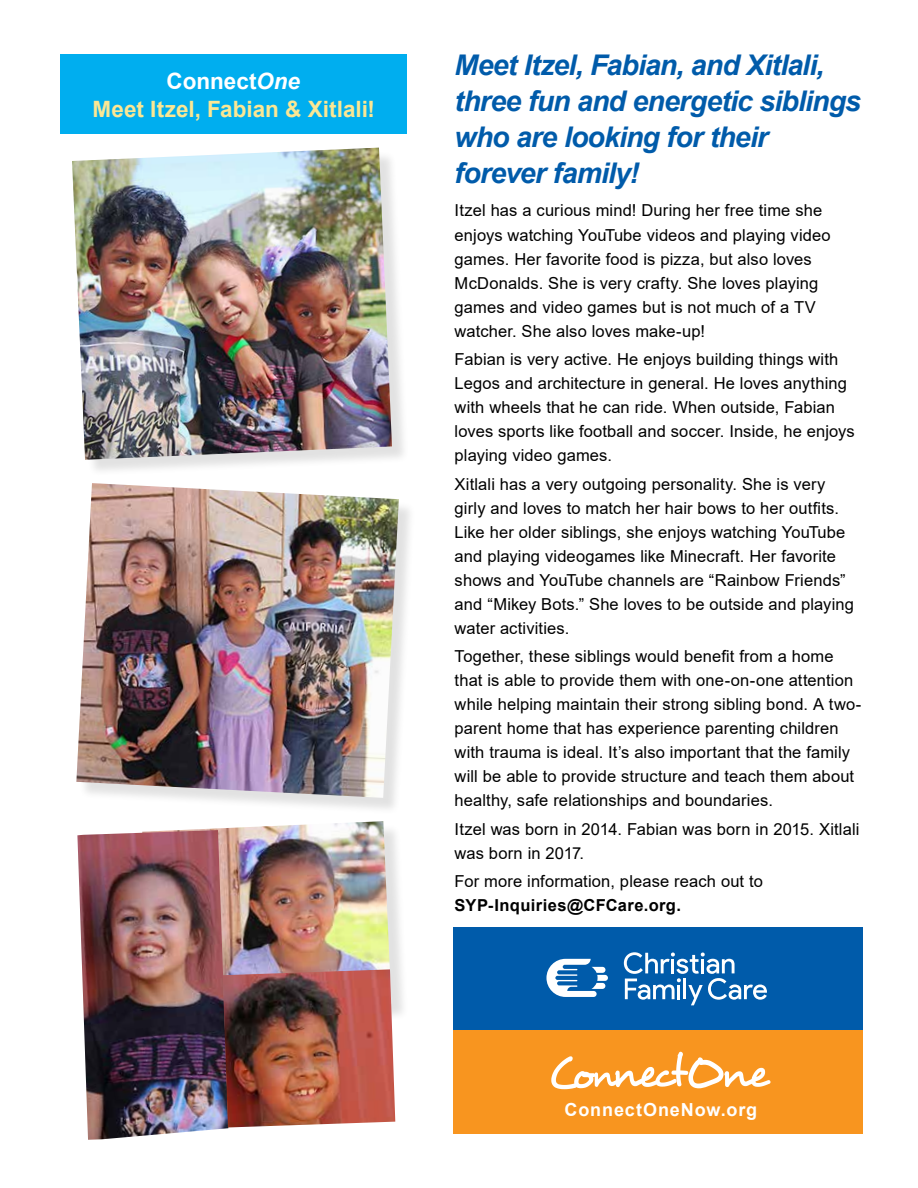
<style>
.page{position:relative;width:918px;height:1188px;background:#fff}
.page>*{position:absolute;margin:0;border:0;box-sizing:border-box;transform-origin:0 0}
.t1{font:italic 700 28.5px/36px "Arial";letter-spacing:-.03em;color:#005baa}
.t2{font:700 22.5px/28.2px "Arial";color:#fbe794;text-align:center}
.t3{font:700 18px "Arial";letter-spacing:.05em;color:#fff}
.t4{font:16.5px/24px "Arial";letter-spacing:.01em;color:#000}
.t5{font:700 16.5px "Arial";letter-spacing:.025em;color:#000}
.s1{color:#fff}
.s2{font-style:italic;color:#fff}
</style>
<div class="page">
<div style="left:60px;top:55px;width:347px;height:79px;background:#00aeef"></div>
<div style="left:75px;top:150px;width:335px;height:327px;background:#000;opacity:.12"></div>
<img style="left:72px;top:148px;width:320px;height:312px">
<div style="left:79px;top:486px;width:337px;height:329px;background:#000;opacity:.12"></div>
<img style="left:76px;top:483px;width:323px;height:315px">
<div style="left:145px;top:824px;width:263px;height:208px;background:#000;opacity:.12"></div>
<img style="left:145px;top:821px;width:246px;height:148px">
<div style="left:454px;top:927px;width:409px;height:104px;background:#005baa"></div>
<div style="left:454px;top:1030px;width:409px;height:104px;background:#f8951f"></div>
<svg style="left:551px;top:1052px;width:220px;height:38px"></svg>
<svg style="left:624px;top:952px;width:143px;height:53px"></svg>
<svg style="left:546px;top:959px;width:62px;height:38px"></svg>
<img style="left:77px;top:830px;width:151px;height:310px">
<img style="left:223px;top:969px;width:172px;height:158px">
<h2 class="t2" style="left:93px;top:67px;width:284px"><span class="s1">Connect</span><span class="s2">One<br></span>Meet Itzel, Fabian &amp; Xitlali!</h2>
<h1 class="t1" style="left:455px;top:48px;width:408px">Meet Itzel, Fabian, and Xitlali, three fun and energetic siblings who are looking for their forever family!</h1>
<p class="t4" style="left:455px;top:199px;width:378px">Itzel has a curious mind! During her free time she enjoys watching YouTube videos and playing video games. Her favorite food is pizza, but also loves McDonalds. She is very crafty. She loves playing games and video games but is not much of a TV watcher. She also loves make-up!</p>
<p class="t4" style="left:455px;top:347px;width:402px">Fabian is very active. He enjoys building things with Legos and architecture in general. He loves anything with wheels that he can ride. When outside, Fabian loves sports like football and soccer. Inside, he enjoys playing video games.</p>
<p class="t4" style="left:455px;top:472px;width:401px">Xitlali has a very outgoing personality. She is very girly and loves to match her hair bows to her outfits.<br>Like her older siblings, she enjoys watching YouTube and playing videogames like Minecraft. Her favorite shows and YouTube channels are “Rainbow Friends” and “Mikey Bots.” She loves to be outside and playing water activities.</p>
<p class="t4" style="left:455px;top:644px;width:408px">Together, these siblings would benefit from a home that is able to provide them with one-on-one attention while helping maintain their strong sibling bond. A two&shy;parent home that has experience parenting children with trauma is ideal. It’s also important that the family will be able to provide structure and teach them about healthy, safe relationships and boundaries.</p>
<p class="t4" style="left:455px;top:817px;width:406px">Itzel was born in 2014. Fabian was born in 2015. Xitlali was born in 2017.</p>
<p class="t4" style="left:455px;top:869px;width:310px">For more information, please reach out to</p>
<p class="t5" style="left:455px;top:894px;width:228px">SYP-Inquiries@CFCare.org.</p>
<p class="t3" style="left:565px;top:1097px;width:194px">ConnectOneNow.org</p>
</div>
